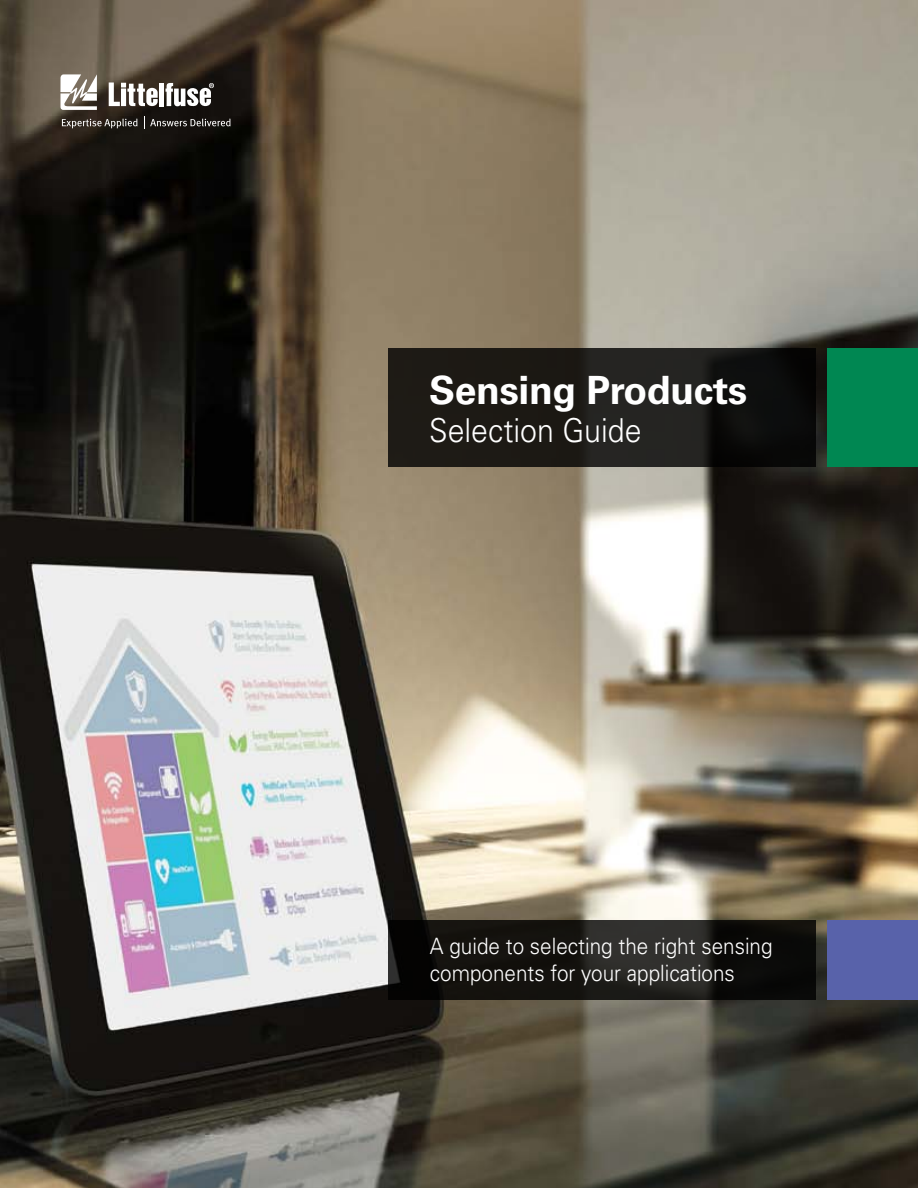
<style>
.page{position:relative;width:918px;height:1188px;background:#fff}
.page>*{position:absolute;margin:0;border:0;box-sizing:border-box;transform-origin:0 0}
.t1{font:700 39px "Univers LT Std";letter-spacing:-.01em;color:#fff}
.t2{font:300 33px "Univers LT Std";color:#fff;scale:.92 1}
.t3{font:300 22.5px/27px "Univers LT Std";color:#fff;scale:.92 1}
</style>
<div class="page">
<img style="left:0;top:0;width:918px;height:1188px">
<svg style="left:60px;top:74px;width:37px;height:36px"></svg>
<div style="left:159px;top:83px;width:5px;height:23px;background:#fff"></div>
<svg style="left:166px;top:83px;width:48px;height:23px"></svg>
<svg style="left:109px;top:82px;width:49px;height:24px"></svg>
<svg style="left:62px;top:119px;width:76px;height:9px"></svg>
<svg style="left:144px;top:117px;width:87px;height:12px"></svg>
<svg style="left:389px;top:348px;width:427px;height:119px;background:#1a1815"></svg>
<div style="left:827px;top:348px;width:91px;height:119px;background:#008752"></div>
<div style="left:827px;top:920px;width:91px;height:80px;background:#5862aa"></div>
<svg style="left:389px;top:920px;width:427px;height:80px;background:#171613"></svg>
<h1 class="t1" style="left:429px;top:368px;width:320px">Sensing Products</h1>
<h2 class="t2" style="left:429px;top:411px;width:233px">Selection Guide</h2>
<p class="t3" style="left:430px;top:932px;width:374px">A guide to selecting the right sensing components for your applications</p>
</div>
